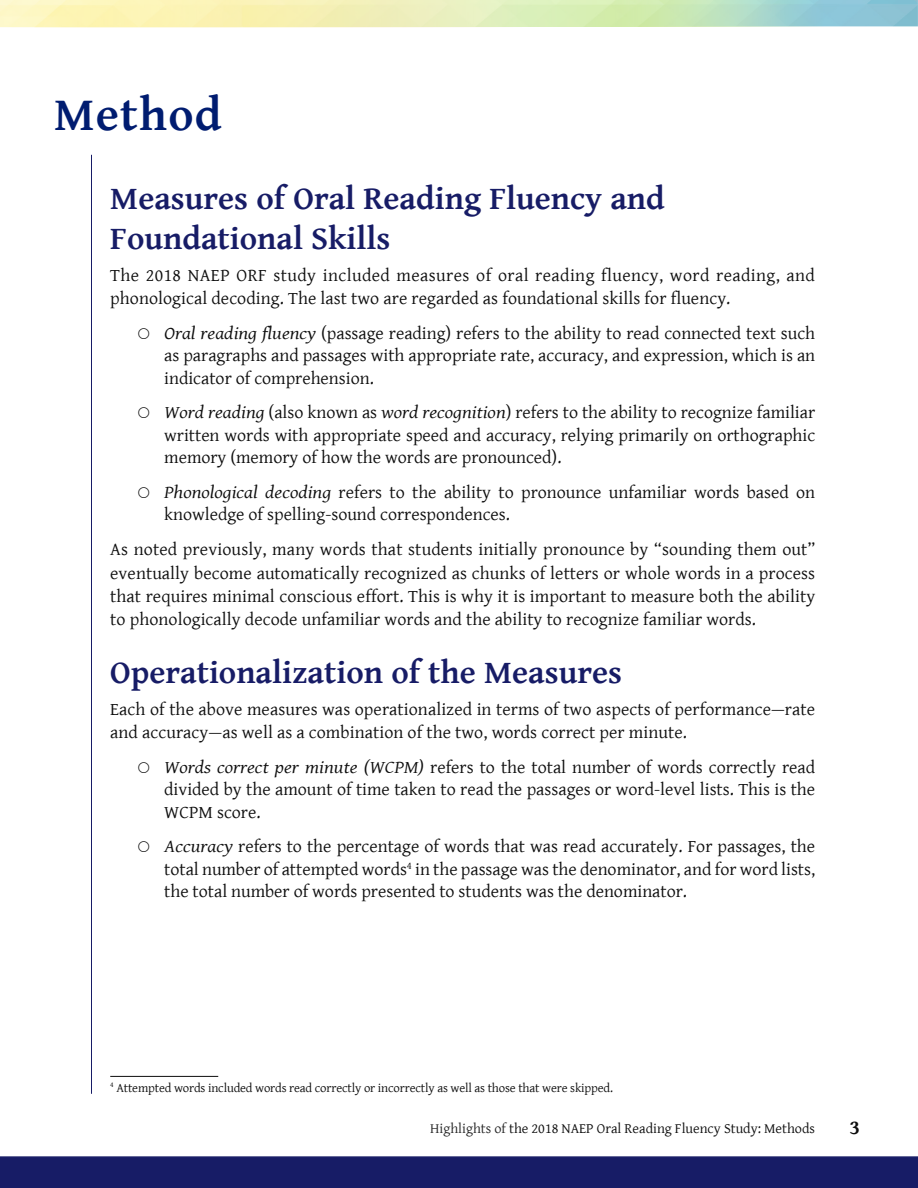
<style>
.page{position:relative;width:918px;height:1188px;background:#fff}
.page>*{position:absolute;margin:0;border:0;box-sizing:border-box;transform-origin:0 0}
.t1{font:700 48px "Gentium Basic";letter-spacing:.025em;color:#001c70}
.t2{font:700 33px/39.6px "Gentium Basic";color:#171c66}
.t3{font:700 21px "Gentium Basic";color:#0d0d0d}
.t4{font:18px/22.5px "Gentium Basic";color:#0d0d0d}
.t5{font:14.25px "Gentium Basic";color:#0d0d0d}
.t6{font:12.75px "Gentium Basic";letter-spacing:-.01em;color:#0d0d0d}
.s1{font-style:italic}
.s2{color:#262626}
</style>
<div class="page">
<div style="left:0;top:1156px;width:918px;height:32px;background:#171c66"></div>
<hr style="left:110px;top:1076px;width:108px;height:1px;background:#0d0d0d">
<hr style="left:91px;top:155px;width:1px;height:939px;background:#171c66">
<svg style="left:0;top:0;width:918px;height:28px;background:#dbe9bf"></svg>
<h2 class="t1" style="left:54px;top:78px;width:169px">Method</h2>
<h3 class="t2" style="left:110px;top:177px;width:556px">Measures of Oral Reading Fluency and<br>Foundational Skills</h3>
<p class="t4" style="left:110px;top:263px;width:706px;line-height:23.2px">The 2018 NAEP ORF study included measures of oral reading fluency, word reading, and phonological decoding. The last two are regarded as foundational skills for fluency.</p>
<p class="t4" style="left:164px;top:321px;width:653px;text-align:justify"><span class="s1">Oral reading fluency</span> (passage reading) refers to the ability to read connected text such as paragraphs and passages with appropriate rate, accuracy, and expression, which is an indicator of comprehension.</p>
<p class="t4" style="left:164px;top:401px;width:653px;text-align:justify"><span class="s1">Word reading</span> (also known as <span class="s1">word recognition</span>) refers to the ability to recognize familiar written words with appropriate speed and accuracy, relying primarily on orthographic memory (memory of how the words are pronounced).</p>
<p class="t4" style="left:164px;top:480px;width:653px"><span class="s1">Phonological decoding</span> refers to the ability to pronounce unfamiliar words based on knowledge of spelling-sound correspondences.</p>
<p class="t4" style="left:110px;top:538px;width:707px;line-height:23.2px;text-align:justify">As noted previously, many words that students initially pronounce by “sounding them out” eventually become automatically recognized as chunks of letters or whole words in a process that requires minimal conscious effort. This is why it is important to measure both the ability to phonologically decode unfamiliar words and the ability to recognize familiar words.</p>
<h3 class="t2" style="left:110px;top:651px;width:513px">Operationalization of the Measures</h3>
<p class="t4" style="left:110px;top:697px;width:706px;line-height:23.2px">Each of the above measures was operationalized in terms of two aspects of performance—rate and accuracy—as well as a combination of the two, words correct per minute.</p>
<p class="t4" style="left:164px;top:755px;width:653px;text-align:justify"><span class="s1">Words correct per minute (WCPM)</span> refers to the total number of words correctly read divided by the amount of time taken to read the passages or word-level lists. This is the WCPM score.</p>
<p class="t4" style="left:164px;top:835px;width:652px"><span class="s1">Accuracy</span> refers to the percentage of words that was read accurately. For passages, the total number of attempted words<sup>4</sup> in the passage was the denominator, and for word lists,</p>
<p class="t4" style="left:164px;top:880px;width:524px">the total number of words presented to students was the denominator.</p>
<p class="t6" style="left:110px;top:1078px;width:504px"><sup>4</sup> Attempted words included words read correctly or incorrectly as well as those that were skipped.</p>
<p class="t5" style="left:430px;top:1118px;width:386px"><span class="s2">Highlights of</span> the 2018 NAEP Oral Reading Fluency Study: Methods</p>
<p class="t3" style="left:849px;top:1112px;width:12px">3</p>
</div>
